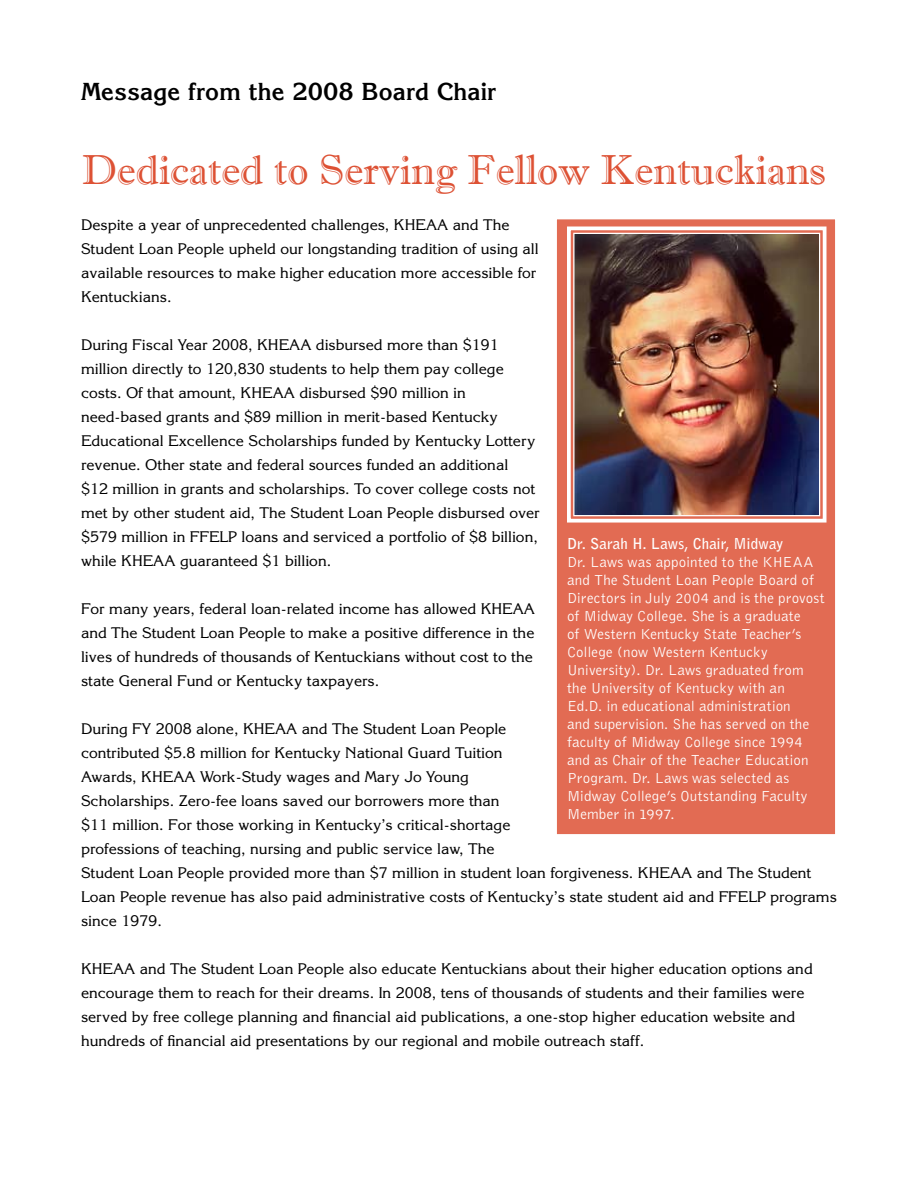
<style>
.page{position:relative;width:918px;height:1188px;background:#fff}
.page>*{position:absolute;margin:0;border:0;box-sizing:border-box;transform-origin:0 0}
.t1{font:42px "Imprint MT Shadow";color:#dd5134}
.t2{font:700 24px "Korinna";color:#000}
.t3{font:15px/24px "Korinna";color:#000}
.t4{font:300 15px/18px "Bell Gothic";letter-spacing:.01em;color:#fff}
.t5{font:700 15px "Bell Gothic";color:#fff}
</style>
<div class="page">
<div style="left:558px;top:221px;width:276px;height:612px;background:#e26b53"></div>
<div style="left:556px;top:219px;width:280px;height:616px;border:1px solid #fff"></div>
<svg style="left:565px;top:225px;width:263px;height:299px"></svg>
<img style="left:573px;top:232px;width:248px;height:285px">
<h2 class="t2" style="left:81px;top:77px;width:417px">Message from the 2008 Board Chair</h2>
<h1 class="t1" style="left:81px;top:145px;width:746px">Dedicated to Serving Fellow Kentuckians</h1>
<p class="t3" style="left:81px;top:212px;width:459px">Despite a year of unprecedented challenges, KHEAA and The Student Loan People upheld our longstanding tradition of using all available resources to make higher education more accessible for Kentuckians.</p>
<p class="t3" style="left:81px;top:332px;width:460px">During Fiscal Year 2008, KHEAA disbursed more than $191 million directly to 120,830 students to help them pay college costs. Of that amount, KHEAA disbursed $90 million in need-based grants and $89 million in merit-based Kentucky Educational Excellence Scholarships funded by Kentucky Lottery revenue. Other state and federal sources funded an additional<br>$12 million in grants and scholarships. To cover college costs not met by other student aid, The Student Loan People disbursed over $579 million in FFELP loans and serviced a portfolio of $8 billion, while KHEAA guaranteed $1 billion.</p>
<p class="t3" style="left:81px;top:596px;width:455px">For many years, federal loan-related income has allowed KHEAA and The Student Loan People to make a positive difference in the lives of hundreds of thousands of Kentuckians without cost to the state General Fund or Kentucky taxpayers.</p>
<p class="t3" style="left:81px;top:716px;width:757px">During FY 2008 alone, KHEAA and The Student Loan People<br>contributed $5.8 million for Kentucky National Guard Tuition<br>Awards, KHEAA Work-Study wages and Mary Jo Young<br>Scholarships. Zero-fee loans saved our borrowers more than<br>$11 million. For those working in Kentucky’s critical-shortage<br>professions of teaching, nursing and public service law, The<br>Student Loan People provided more than $7 million in student loan forgiveness. KHEAA and The Student Loan People revenue has also paid administrative costs of Kentucky’s state student aid and FFELP programs since 1979.</p>
<p class="t3" style="left:81px;top:956px;width:733px">KHEAA and The Student Loan People also educate Kentuckians about their higher education options and encourage them to reach for their dreams. In 2008, tens of thousands of students and their families were served by free college planning and financial aid publications, a one-stop higher education website and hundreds of financial aid presentations by our regional and mobile outreach staff.</p>
<p class="t5" style="left:567px;top:534px;width:218px">Dr. Sarah H. Laws, Chair, Midway</p>
<p class="t4" style="left:567px;top:553px;width:259px">Dr. Laws was appointed to the KHEAA and The Student Loan People Board of Directors in July 2004 and is the provost of Midway College. She is a graduate<br>of Western Kentucky State Teacher’s College (now Western Kentucky University). Dr. Laws graduated from the University of Kentucky with an<br>Ed.D. in educational administration<br>and supervision. She has served on the faculty of Midway College since 1994 and as Chair of the Teacher Education Program. Dr. Laws was selected as Midway College’s Outstanding Faculty Member in 1997.</p>
</div>
